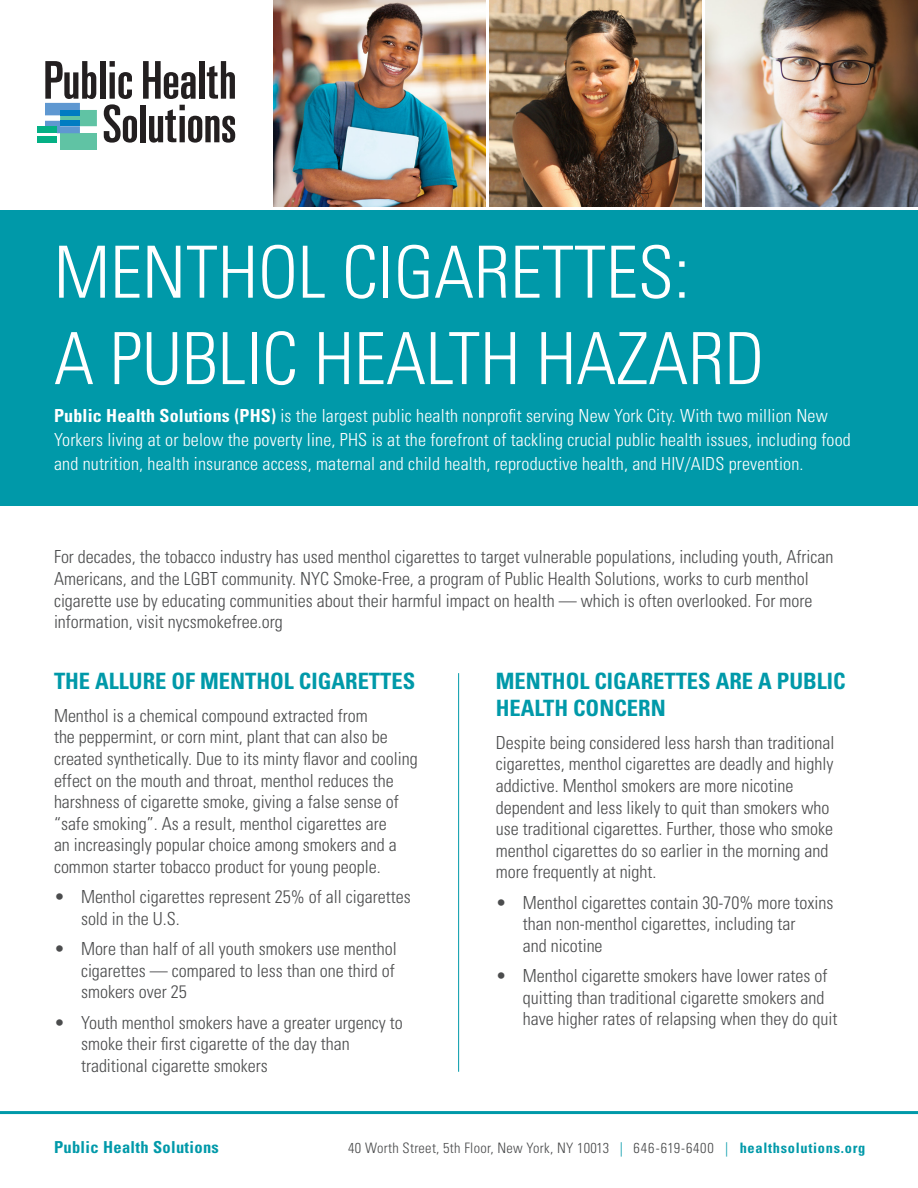
<style>
.page{position:relative;width:918px;height:1188px;background:#fff}
.page>*{position:absolute;margin:0;border:0;box-sizing:border-box;transform-origin:0 0}
.t1{font:300 condensed 72px "Univers LT Std";color:#fff}
.Subhead{font:700 condensed 22.5px/27px "Univers LT Std";color:#0099a9}
.Body{font:300 condensed 18px/21.6px "Univers LT Std";color:#4b4c4d}
.Body-2{font:300 condensed 18px/24px "Univers LT Std";letter-spacing:.01em;color:#fff}
.t2{font:700 condensed 16.5px "Univers LT Std";letter-spacing:.02em;color:#0099a9}
.t3{font:300 condensed 14.4px "Univers LT Std";letter-spacing:.02em;color:#4b4c4d}
.s1{font-weight:700}
.s2{color:#0099a9}
.s3{font-weight:700;color:#0099a9}
</style>
<div class="page">
<img style="left:489px;top:0;width:213px;height:206px">
<div style="left:0;top:210px;width:918px;height:295px;background:#0099a9"></div>
<hr style="left:0;top:1111px;width:918px;height:3px;background:#0099a9">
<hr style="left:458px;top:673px;width:1px;height:399px;background:#0099a9">
<img style="left:706px;top:0;width:212px;height:206px">
<img style="left:273px;top:0;width:213px;height:206px">
<div style="left:100px;top:61px;width:5px;height:38px;background:#231f20"></div>
<svg style="left:143px;top:61px;width:53px;height:38px"></svg>
<div style="left:199px;top:61px;width:5px;height:38px;background:#231f20"></div>
<svg style="left:207px;top:61px;width:28px;height:38px"></svg>
<svg style="left:104px;top:61px;width:33px;height:82px"></svg>
<div style="left:140px;top:105px;width:6px;height:37px;background:#231f20"></div>
<svg style="left:149px;top:105px;width:86px;height:38px"></svg>
<div style="left:60px;top:133px;width:37px;height:17px;background:#60c3a4"></div>
<svg style="left:45px;top:61px;width:52px;height:72px"></svg>
<div style="left:60px;top:121px;width:20px;height:5px;background:#007cc2"></div>
<div style="left:60px;top:110px;width:20px;height:5px;background:#007cc2"></div>
<div style="left:37px;top:137px;width:20px;height:6px;background:#05b085"></div>
<div style="left:37px;top:127px;width:20px;height:6px;background:#05b085"></div>
<p class="t1" style="left:54px;top:229px;width:637px">MENTHOL CIGARETTES:</p>
<p class="t1" style="left:54px;top:315px;width:712px">A PUBLIC HEALTH HAZARD</p>
<p class="Body-2" style="left:54px;top:403px;width:798px"><span class="s1">Public Health Solutions (PHS)</span> is the largest public health nonprofit serving New York City. With two million New<br>Yorkers living at or below the poverty line, PHS is at the forefront of tackling crucial public health issues, including food and nutrition, health insurance access, maternal and child health, reproductive health, and HIV/AIDS prevention.</p>
<p class="Body" style="left:54px;top:546px;width:781px">For decades, the tobacco industry has used menthol cigarettes to target vulnerable populations, including youth, African Americans, and the LGBT community. NYC Smoke-Free, a program of Public Health Solutions, works to curb menthol cigarette use by educating communities about their harmful impact on health — which is often overlooked. For more information, visit nycsmokefree.org</p>
<p class="Subhead" style="left:54px;top:668px;width:363px">THE ALLURE OF MENTHOL CIGARETTES</p>
<p class="Body" style="left:54px;top:705px;width:365px">Menthol is a chemical compound extracted from<br>the peppermint, or corn mint, plant that can also be created synthetically. Due to its minty flavor and cooling effect on the mouth and throat, menthol reduces the harshness of cigarette smoke, giving a false sense of “safe smoking”. As a result, menthol cigarettes are<br>an increasingly popular choice among smokers and a common starter tobacco product for young people.</p>
<p class="Body" style="left:81px;top:886px;width:331px;text-indent:-27px">• Menthol cigarettes represent 25% of all cigarettes sold in the U.S.</p>
<p class="Body" style="left:81px;top:938px;width:317px;text-align:justify;text-indent:-27px">• More than half of all youth smokers use menthol cigarettes — compared to less than one third of smokers over 25</p>
<p class="Body" style="left:81px;top:1011px;width:323px;text-indent:-27px">• Youth menthol smokers have a greater urgency to smoke their first cigarette of the day than traditional cigarette smokers</p>
<p class="Subhead" style="left:496px;top:668px;width:352px">MENTHOL CIGARETTES ARE A PUBLIC<br>HEALTH CONCERN</p>
<p class="Body" style="left:496px;top:732px;width:340px">Despite being considered less harsh than traditional cigarettes, menthol cigarettes are deadly and highly addictive. Menthol smokers are more nicotine dependent and less likely to quit than smokers who use traditional cigarettes. Further, those who smoke menthol cigarettes do so earlier in the morning and more frequently at night.</p>
<p class="Body" style="left:523px;top:892px;width:312px;text-indent:-27px">• Menthol cigarettes contain 30-70% more toxins than non-menthol cigarettes, including tar<br>and nicotine</p>
<p class="Body" style="left:523px;top:965px;width:316px;text-indent:-27px">• Menthol cigarette smokers have lower rates of quitting than traditional cigarette smokers and have higher rates of relapsing when they do quit</p>
<p class="t2" style="left:54px;top:1137px;width:166px">Public Health Solutions</p>
<p class="t3" style="left:348px;top:1140px;width:519px">40 Worth Street, 5th Floor, New York, NY 10013 <span class="s2">|</span> 646-619-6400 <span class="s2">|</span> <span class="s3">healthsolutions.org</span></p>
</div>
